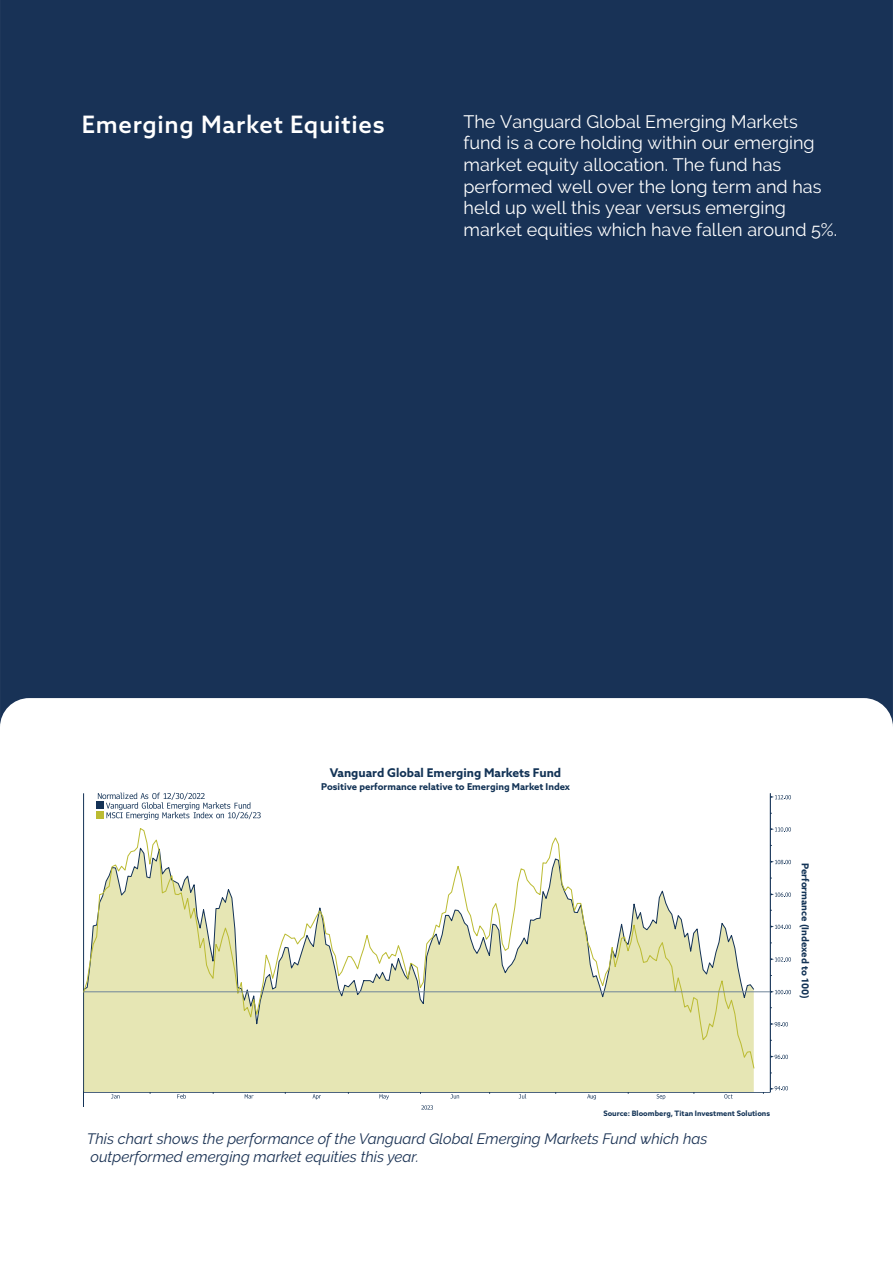
<style>
.page{position:relative;width:893px;height:1263px;background:#fff}
.page>*{position:absolute;margin:0;border:0;box-sizing:border-box;transform-origin:0 0}
.t1{font:500 24px "Azo Sans";letter-spacing:.03em;color:#fff}
.t2{font:18px/21.6px "Raleway";color:#fff}
.t3{font:italic 15px/18px "Raleway";color:#193153}
.t4{font:700 12px "Azo Sans";color:#133356}
.t5{font:700 9.6px "Azo Sans";color:#133356}
.t6{font:700 9.45px "Azo Sans";color:#133356}
.t7{font:700 7.5px "Azo Sans";color:#133356}
</style>
<div class="page">
<div style="left:0;top:0;width:893px;height:698px;background:#183256"></div>
<hr style="left:83px;top:793px;width:1px;height:299px;background:#133256">
<div style="left:84px;top:848px;width:670px;height:244px;background:#e6e6b4"></div>
<svg style="left:84px;top:828px;width:670px;height:241px"></svg>
<hr style="left:84px;top:991px;width:686px;height:1px;background:#6f8499">
<hr style="left:84px;top:1092px;width:686px;height:1px;background:#133256">
<svg style="left:245px;top:1094px;width:9px;height:4px"></svg>
<svg style="left:450px;top:1094px;width:9px;height:4px"></svg>
<svg style="left:657px;top:1094px;width:8px;height:5px"></svg>
<svg style="left:111px;top:1094px;width:9px;height:4px"></svg>
<svg style="left:177px;top:1094px;width:9px;height:4px"></svg>
<svg style="left:313px;top:1094px;width:8px;height:5px"></svg>
<svg style="left:379px;top:1094px;width:10px;height:5px"></svg>
<svg style="left:519px;top:1094px;width:7px;height:4px"></svg>
<svg style="left:587px;top:1094px;width:9px;height:5px"></svg>
<svg style="left:724px;top:1094px;width:9px;height:4px"></svg>
<svg style="left:421px;top:1105px;width:12px;height:5px"></svg>
<hr style="left:770px;top:793px;width:1px;height:299px;background:#133256">
<svg style="left:770px;top:1086px;width:18px;height:4px"></svg>
<svg style="left:770px;top:1055px;width:18px;height:4px"></svg>
<svg style="left:770px;top:1022px;width:18px;height:4px"></svg>
<svg style="left:770px;top:990px;width:21px;height:4px"></svg>
<svg style="left:770px;top:957px;width:21px;height:5px"></svg>
<svg style="left:770px;top:925px;width:21px;height:4px"></svg>
<svg style="left:770px;top:892px;width:21px;height:5px"></svg>
<svg style="left:770px;top:860px;width:21px;height:4px"></svg>
<svg style="left:770px;top:827px;width:21px;height:4px"></svg>
<svg style="left:770px;top:795px;width:21px;height:4px"></svg>
<div style="left:96px;top:801px;width:8px;height:7px;border:1px solid #133256"></div>
<svg style="left:98px;top:793px;width:163px;height:27px"></svg>
<h1 class="t1" style="left:82px;top:109px;width:304px">Emerging Market Equities</h1>
<p class="t2" style="left:463px;top:111px;width:375px">The Vanguard Global Emerging Markets fund is a core holding within our emerging market equity allocation. The fund has performed well over the long term and has held up well this year versus emerging market equities which have fallen around 5%.</p>
<p class="t4" style="left:330px;top:764px;width:233px">Vanguard Global Emerging Markets Fund</p>
<p class="t6" style="left:321px;top:780px;width:250px">Positive performance relative to Emerging Market Index</p>
<p class="t5" style="left:811px;top:862px;width:138px;rotate:90deg">Performance (Indexed to 100)</p>
<p class="t7" style="left:603px;top:1108px;width:168px">Source: Bloomberg, Titan Investment Solutions</p>
<p class="t3" style="left:87px;top:1130px;width:622px">This chart shows the performance of the Vanguard Global Emerging Markets Fund which has outperformed emerging market equities this year.</p>
</div>
